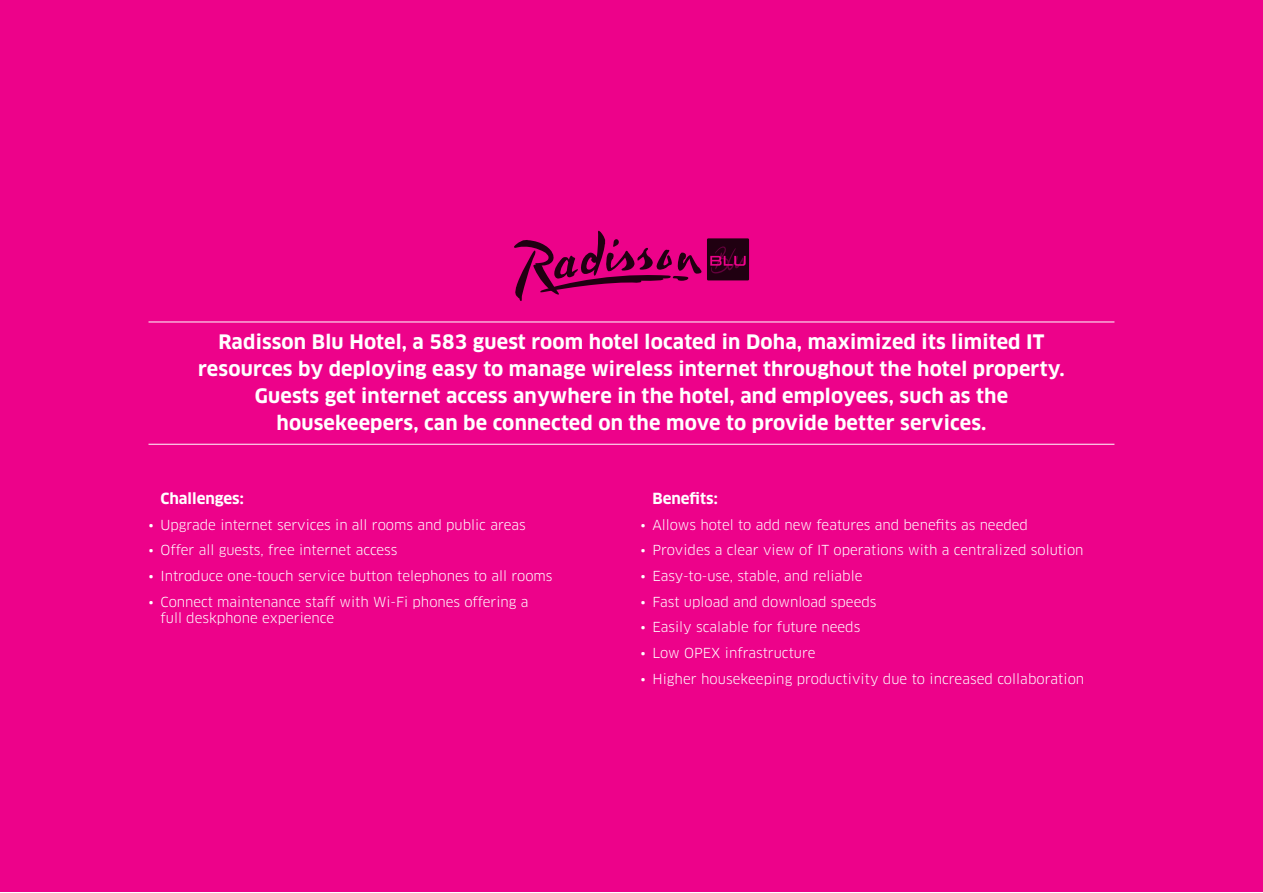
<style>
.page{position:relative;width:1263px;height:893px;background:#fff}
.page>*{position:absolute;margin:0;border:0;box-sizing:border-box;transform-origin:0 0}
.t1{font:700 19.5px/27px "Clan OT";letter-spacing:.01em;color:#fff;text-align:center}
.Sidebar_h3{font:700 15px "Clan OT";color:#fff}
.sidebar_bullet{font:13.5px/16.2px "Clan OT";color:#fff}
</style>
<div class="page">
<div style="left:0;top:0;width:1263px;height:892px;background:#ed028a"></div>
<hr style="left:148px;top:322px;width:966px;height:1px;background:#fff">
<hr style="left:148px;top:444px;width:966px;height:1px;background:#fff">
<div style="left:707px;top:238px;width:42px;height:42px;background:#200011"></div>
<svg style="left:514px;top:230px;width:232px;height:71px"></svg>
<p class="t1" style="left:198px;top:329px;width:868px">Radisson Blu Hotel, a 583 guest room hotel located in Doha, maximized its limited IT resources by deploying easy to manage wireless internet throughout the hotel property.<br>Guests get internet access anywhere in the hotel, and employees, such as the housekeepers, can be connected on the move to provide better services.</p>
<p class="Sidebar_h3" style="left:160px;top:490px;width:85px">Challenges:</p>
<p class="sidebar_bullet" style="left:148px;top:516px;width:379px">• Upgrade internet services in all rooms and public areas</p>
<p class="sidebar_bullet" style="left:148px;top:542px;width:250px">• Offer all guests, free internet access</p>
<p class="sidebar_bullet" style="left:148px;top:568px;width:405px">• Introduce one-touch service button telephones to all rooms</p>
<p class="sidebar_bullet" style="left:160px;top:593px;width:369px;text-indent:-12px">• Connect maintenance staff with Wi-Fi phones offering a full deskphone experience</p>
<p class="Sidebar_h3" style="left:652px;top:490px;width:67px">Benefits:</p>
<p class="sidebar_bullet" style="left:640px;top:516px;width:389px">• Allows hotel to add new features and benefits as needed</p>
<p class="sidebar_bullet" style="left:640px;top:542px;width:445px">• Provides a clear view of IT operations with a centralized solution</p>
<p class="sidebar_bullet" style="left:640px;top:568px;width:223px">• Easy-to-use, stable, and reliable</p>
<p class="sidebar_bullet" style="left:640px;top:593px;width:237px">• Fast upload and download speeds</p>
<p class="sidebar_bullet" style="left:640px;top:619px;width:221px">• Easily scalable for future needs</p>
<p class="sidebar_bullet" style="left:640px;top:645px;width:176px">• Low OPEX infrastructure</p>
<p class="sidebar_bullet" style="left:640px;top:670px;width:445px">• Higher housekeeping productivity due to increased collaboration</p>
</div>
